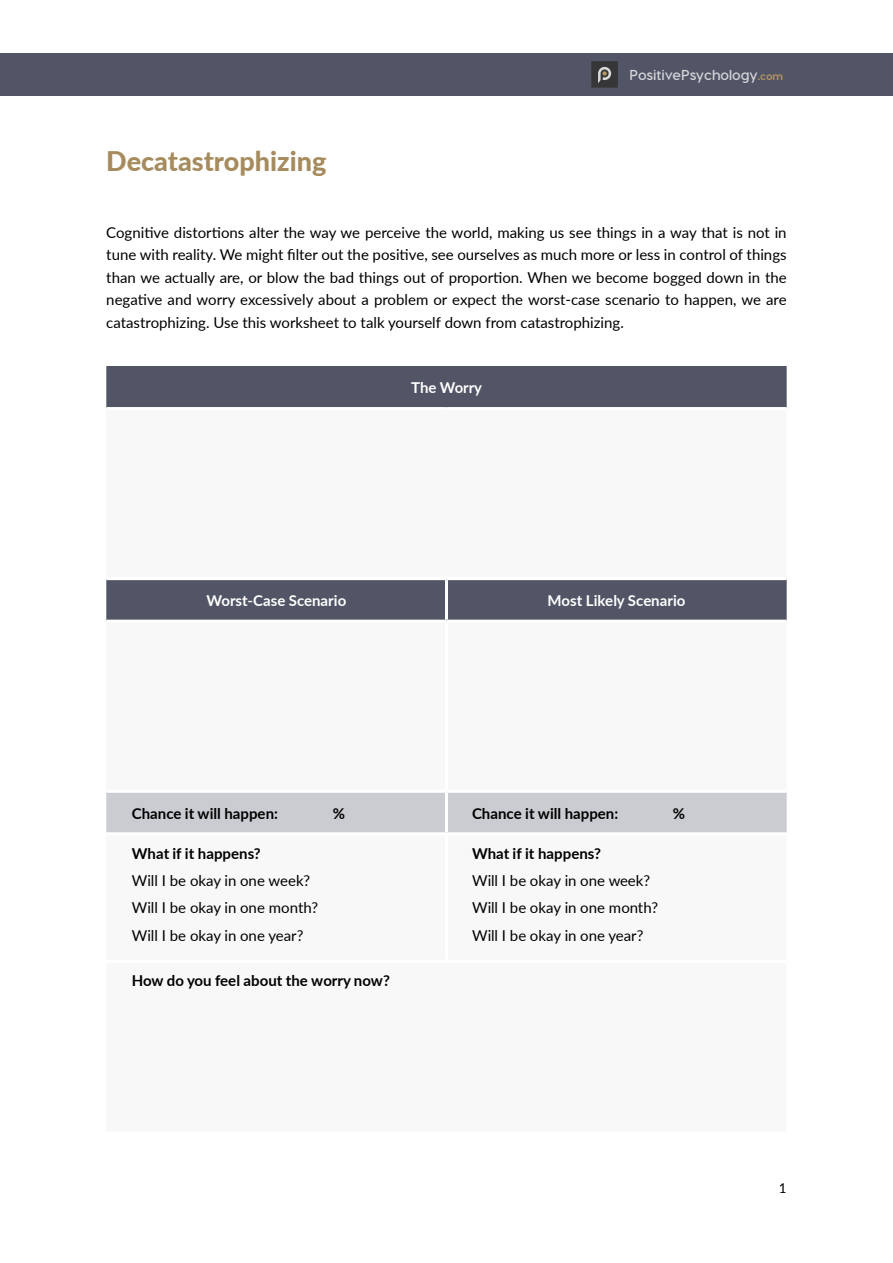
<style>
.page{position:relative;width:893px;height:1263px;background:#fff}
.page>*{position:absolute;margin:0;border:0;box-sizing:border-box;transform-origin:0 0}
.t1{font:800 27px "Lato";color:#a58b5d}
.t2{font:15px/22.5px "Lato";color:#000}
.t3{font:700 15px "Lato";color:#000}
.t4{font:700 15px "Lato";color:#fff}
.t5{font:700 14.4px "Visby CF";color:#d6d7da}
.t6{font:13.5px "Lato";color:#000}
.s1{font-weight:800;font-size:10.8px;color:#af9364}
</style>
<div class="page">
<div style="left:0;top:53px;width:893px;height:43px;background:#525566"></div>
<div style="left:591px;top:61px;width:27px;height:27px;background:#363638"></div>
<svg style="left:598px;top:67px;width:13px;height:16px"></svg>
<div style="left:106px;top:366px;width:681px;height:41px;background:#525566"></div>
<div style="left:106px;top:580px;width:681px;height:40px;background:#525566"></div>
<div style="left:106px;top:793px;width:681px;height:39px;background:#cbccd1"></div>
<hr style="left:445px;top:580px;width:3px;height:40px;background:#fff">
<hr style="left:445px;top:793px;width:3px;height:39px;background:#fff">
<h1 class="t1" style="left:106px;top:141px;width:222px">Decatastrophizing</h1>
<p class="t5" style="left:629px;top:66px;width:155px">PositivePsychology<span class="s1">.com</span></p>
<p class="t2" style="left:106px;top:220px;width:682px;text-align:justify">Cognitive distortions alter the way we perceive the world, making us see things in a way that is not in tune with reality. We might filter out the positive, see ourselves as much more or less in control of things than we actually are, or blow the bad things out of proportion. When we become bogged down in the negative and worry excessively about a problem or expect the worst-case scenario to happen, we are catastrophizing. Use this worksheet to talk yourself down from catastrophizing.</p>
<p class="t4" style="left:411px;top:377px;width:72px">The Worry</p>
<p class="t4" style="left:206px;top:589px;width:141px">Worst-Case Scenario</p>
<p class="t4" style="left:548px;top:589px;width:139px">Most Likely Scenario</p>
<p class="t3" style="left:132px;top:802px;width:148px">Chance it will happen:</p>
<p class="t3" style="left:333px;top:802px;width:14px">%</p>
<p class="t3" style="left:472px;top:802px;width:148px">Chance it will happen:</p>
<p class="t3" style="left:673px;top:802px;width:14px">%</p>
<p class="t3" style="left:132px;top:842px;width:131px">What if it happens?</p>
<p class="t2" style="left:132px;top:866px;width:188px;line-height:27.5px">Will I be okay in one week?<br>Will I be okay in one month?<br>Will I be okay in one year?</p>
<p class="t3" style="left:472px;top:842px;width:131px">What if it happens?</p>
<p class="t2" style="left:472px;top:866px;width:188px;line-height:27.3px">Will I be okay in one week?<br>Will I be okay in one month?<br>Will I be okay in one year?</p>
<p class="t3" style="left:132px;top:970px;width:260px">How do you feel about the worry now?</p>
<p class="t6" style="left:779px;top:1178px;width:9px">1</p>
</div>
